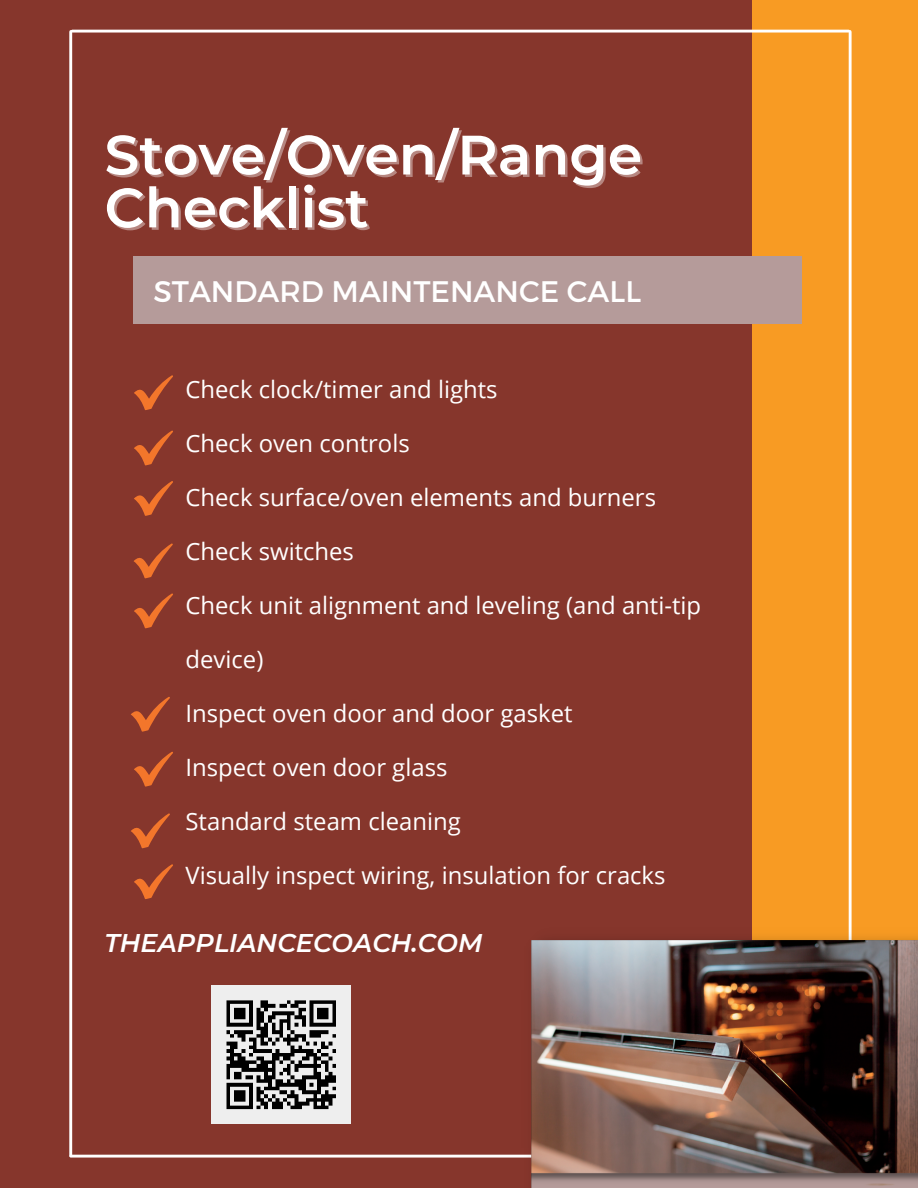
<style>
.page{position:relative;width:918px;height:1188px;background:#86362c}
.page>*{position:absolute;margin:0;border:0;box-sizing:border-box;transform-origin:0 0}
.t1{font:600 55.35px/52.8px "Montserrat";color:#fff}
.t2{font:29.7px "Montserrat";color:#fff}
.t3{font:italic 600 25.5px "Montserrat";color:#fff}
.t4{font:23.85px "Open Sans";color:#fff}
</style>
<div class="page">
<div style="left:752px;top:0;width:166px;height:1188px;background:#f89b23"></div>
<div style="left:134px;top:256px;width:668px;height:68px;background:#b59b9a"></div>
<hr style="left:72px;top:30px;width:777px;height:3px;background:#fff">
<hr style="left:69px;top:32px;width:3px;height:1124px;background:#fff">
<hr style="left:849px;top:32px;width:3px;height:1124px;background:#fff">
<hr style="left:71px;top:1155px;width:776px;height:3px;background:#fff">
<svg style="left:134px;top:375px;width:39px;height:35px"></svg>
<svg style="left:134px;top:431px;width:39px;height:34px"></svg>
<svg style="left:134px;top:481px;width:39px;height:35px"></svg>
<svg style="left:134px;top:544px;width:39px;height:34px"></svg>
<svg style="left:131px;top:813px;width:39px;height:35px"></svg>
<svg style="left:134px;top:593px;width:39px;height:35px"></svg>
<img style="left:212px;top:985px;width:138px;height:139px">
<svg style="left:134px;top:752px;width:39px;height:35px"></svg>
<svg style="left:131px;top:697px;width:39px;height:35px"></svg>
<svg style="left:134px;top:864px;width:39px;height:35px"></svg>
<img style="left:522px;top:928px;width:396px;height:260px">
<h1 class="t1" style="left:104px;top:128px;width:539px">Stove/Oven/Range<br>Checklist</h1>
<p class="t2" style="left:153px;top:272px;width:489px">STANDARD MAINTENANCE CALL</p>
<p class="t4" style="left:186px;top:373px;width:314px">Check clock/timer and lights</p>
<p class="t4" style="left:186px;top:427px;width:226px">Check oven controls</p>
<p class="t4" style="left:186px;top:481px;width:472px">Check surface/oven elements and burners</p>
<p class="t4" style="left:186px;top:535px;width:170px">Check switches</p>
<p class="t4" style="left:186px;top:589px;width:517px">Check unit alignment and leveling (and anti-tip</p>
<p class="t4" style="left:186px;top:643px;width:79px">device)</p>
<p class="t4" style="left:186px;top:697px;width:388px">Inspect oven door and door gasket</p>
<p class="t4" style="left:186px;top:751px;width:263px">Inspect oven door glass</p>
<p class="t4" style="left:186px;top:805px;width:277px">Standard steam cleaning</p>
<p class="t4" style="left:186px;top:859px;width:482px">Visually inspect wiring, insulation for cracks</p>
<p class="t3" style="left:104px;top:928px;width:379px">THEAPPLIANCECOACH.COM</p>
</div>
